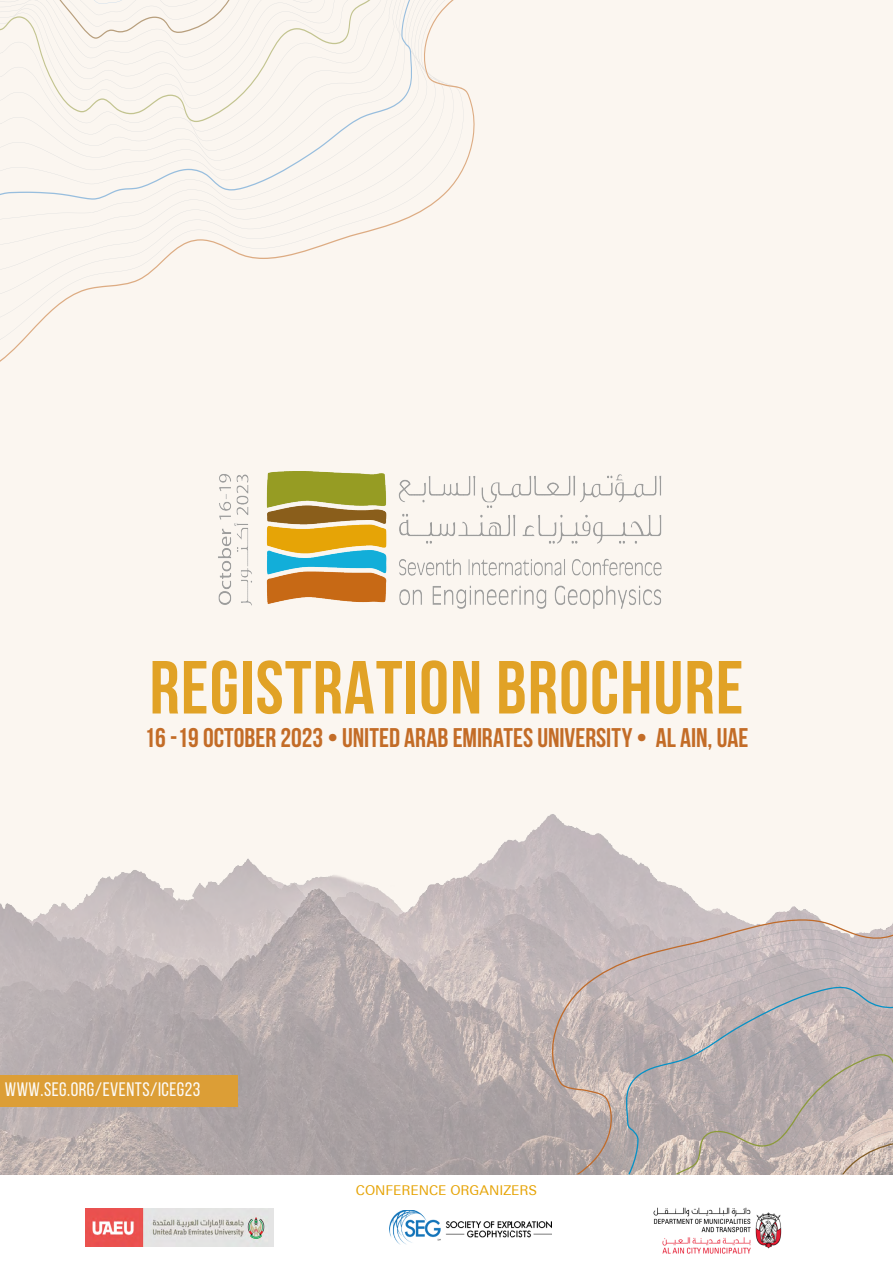
<style>
.page{position:relative;width:893px;height:1263px;background:#fff}
.page>*{position:absolute;margin:0;border:0;box-sizing:border-box;transform-origin:0 0}
.t1{font:700 75px "Bebas Neue";letter-spacing:.015em;color:#e1a226}
.t2{font:700 27px "Bebas Neue";color:#c36c27}
.t3{font:19.5px "Bebas Neue";letter-spacing:.025em;color:#fcfaf6}
.t4{font:13.5px "Univers Next Arabic";color:#e6a406}
</style>
<div class="page">
<div style="left:0;top:0;width:893px;height:1174px;background:#fbf6f0"></div>
<img style="left:0;top:814px;width:551px;height:360px">
<img style="left:218px;top:471px;width:444px;height:138px">
<div style="left:0;top:1074px;width:237px;height:32px;background:#dc9e36"></div>
<svg style="left:551px;top:814px;width:342px;height:360px"></svg>
<svg style="left:625px;top:977px;width:268px;height:197px;background:#b9b2b5"></svg>
<svg style="left:639px;top:1006px;width:254px;height:168px;background:#bbafae"></svg>
<svg style="left:0;top:0;width:475px;height:362px"></svg>
<svg style="left:0;top:0;width:413px;height:200px"></svg>
<svg style="left:0;top:0;width:370px;height:122px"></svg>
<svg style="left:0;top:0;width:348px;height:109px"></svg>
<img style="left:85px;top:1208px;width:189px;height:38px">
<img style="left:389px;top:1210px;width:163px;height:34px">
<img style="left:653px;top:1207px;width:129px;height:47px">
<h1 class="t1" style="left:150px;top:646px;width:595px">REGISTRATION BROCHURE</h1>
<p class="t2" style="left:145px;top:722px;width:605px">16 -19 OCTOBER 2023 • UNITED ARAB EMIRATES UNIVERSITY • AL AIN, UAE</p>
<p class="t3" style="left:5px;top:1079px;width:197px">WWW.SEG.ORG/EVENTS/ICEG23</p>
<p class="t4" style="left:356px;top:1182px;width:183px">CONFERENCE ORGANIZERS</p>
</div>
